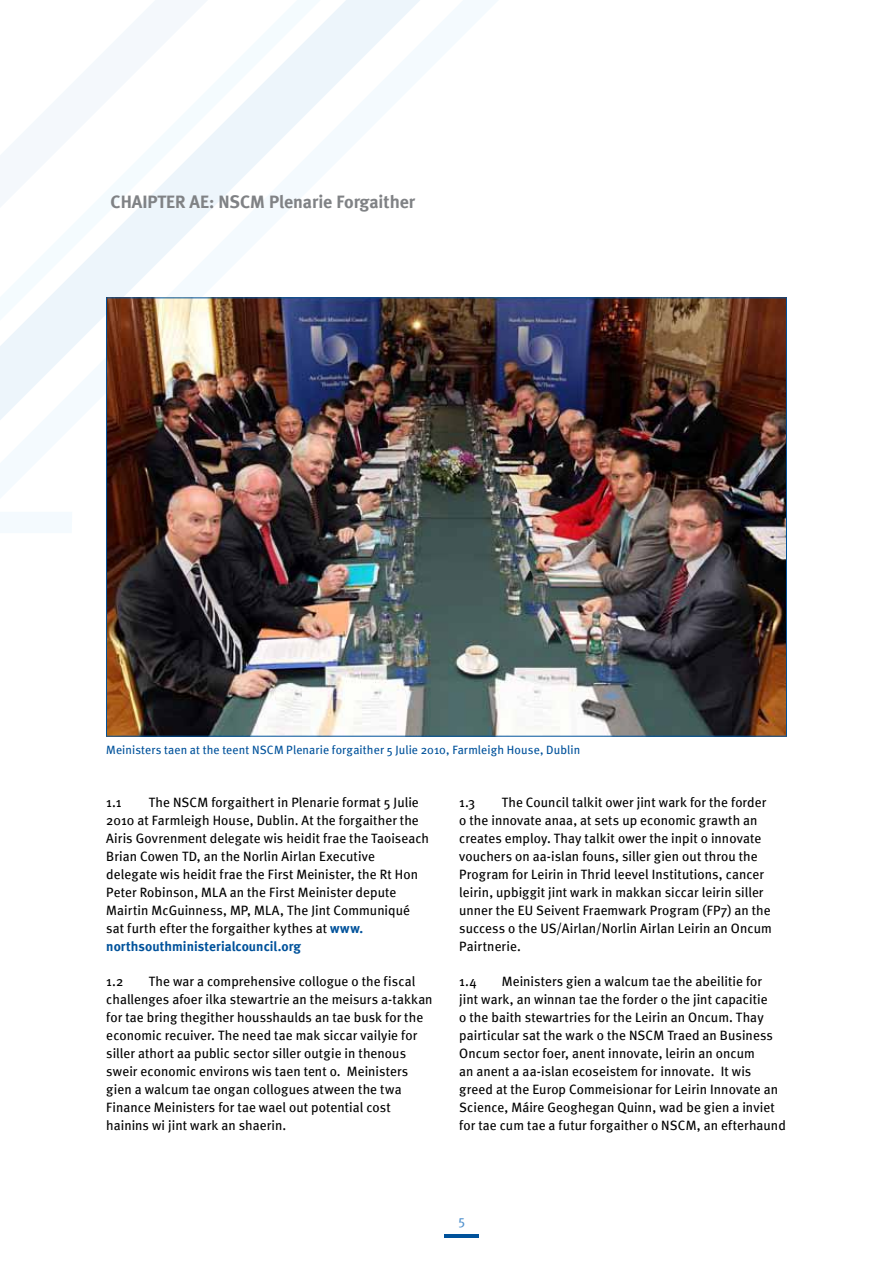
<style>
.page{position:relative;width:893px;height:1263px;background:#fff}
.page>*{position:absolute;margin:0;border:0;box-sizing:border-box;transform-origin:0 0}
.t1{font:700 18px "Meta";color:#808285}
.t2{font:13.5px/18px "Meta";letter-spacing:.005em;color:#000}
.t3{font:13.5px "Meta";color:#5091cd}
.t4{font:12px "Meta";letter-spacing:.015em;color:#00529b}
.s1{font-weight:700;color:#00529b}
</style>
<div class="page">
<svg style="left:0;top:419px;width:79px;height:114px"></svg>
<svg style="left:0;top:0;width:500px;height:419px"></svg>
<hr style="left:445px;top:1234px;width:34px;height:3px;background:#00529b">
<img style="left:108px;top:300px;width:677px;height:434px">
<h1 class="t1" style="left:111px;top:191px;width:306px">CHAIPTER AE: NSCM Plenarie Forgaither</h1>
<p class="t4" style="left:106px;top:743px;width:475px">Meinisters taen at the teent NSCM Plenarie forgaither 5 Julie 2010, Farmleigh House, Dublin</p>
<p class="t2" style="left:106px;top:793px;width:324px;text-indent:43px">The NSCM forgaithert in Plenarie format 5 Julie 2010 at Farmleigh House, Dublin. At the forgaither the Airis Govrenment delegate wis heidit frae the Taoiseach Brian Cowen TD, an the Norlin Airlan Executive delegate wis heidit frae the First Meinister, the Rt Hon Peter Robinson, MLA an the First Meinister depute Mairtin McGuinness, MP, MLA, The Jint Communiqué sat furth efter the forgaither kythes at <span class="s1">www. northsouthministerialcouncil.org</span></p>
<p class="t2" style="left:106px;top:972px;width:19px">1.2</p>
<p class="t2" style="left:106px;top:793px;width:17px">1.1</p>
<p class="t2" style="left:106px;top:972px;width:328px;text-indent:43px">The war a comprehensive collogue o the fiscal challenges afoer ilka stewartrie an the meisurs a-takkan for tae bring thegither housshaulds an tae busk for the economic recuiver. The need tae mak siccar vailyie for siller athort aa public sector siller outgie in thenous sweir economic environs wis taen tent o. Meinisters gien a walcum tae ongan collogues atween the twa Finance Meinisters for tae wael out potential cost hainins wi jint wark an shaerin.</p>
<p class="t2" style="left:459px;top:793px;width:314px;text-indent:43px">The Council talkit ower jint wark for the forder o the innovate anaa, at sets up economic grawth an creates employ. Thay talkit ower the inpit o innovate vouchers on aa-islan founs, siller gien out throu the Program for Leirin in Thrid leevel Institutions, cancer leirin, upbiggit jint wark in makkan siccar leirin siller unner the EU Seivent Fraemwark Program (FP7) an the success o the US/Airlan/Norlin Airlan Leirin an Oncum Pairtnerie.</p>
<p class="t2" style="left:459px;top:972px;width:19px">1.4</p>
<p class="t2" style="left:459px;top:793px;width:17px">1.3</p>
<p class="t2" style="left:459px;top:972px;width:328px;text-indent:43px">Meinisters gien a walcum tae the abeilitie for<br>jint wark, an winnan tae the forder o the jint capacitie<br>o the baith stewartries for the Leirin an Oncum. Thay pairticular sat the wark o the NSCM Traed an Business Oncum sector foer, anent innovate, leirin an oncum<br>an anent a aa-islan ecoseistem for innovate. It wis greed at the Europ Commeisionar for Leirin Innovate an Science, Máire Geoghegan Quinn, wad be gien a inviet for tae cum tae a futur forgaither o NSCM, an efterhaund</p>
<p class="t3" style="left:458px;top:1212px;width:8px">5</p>
</div>
